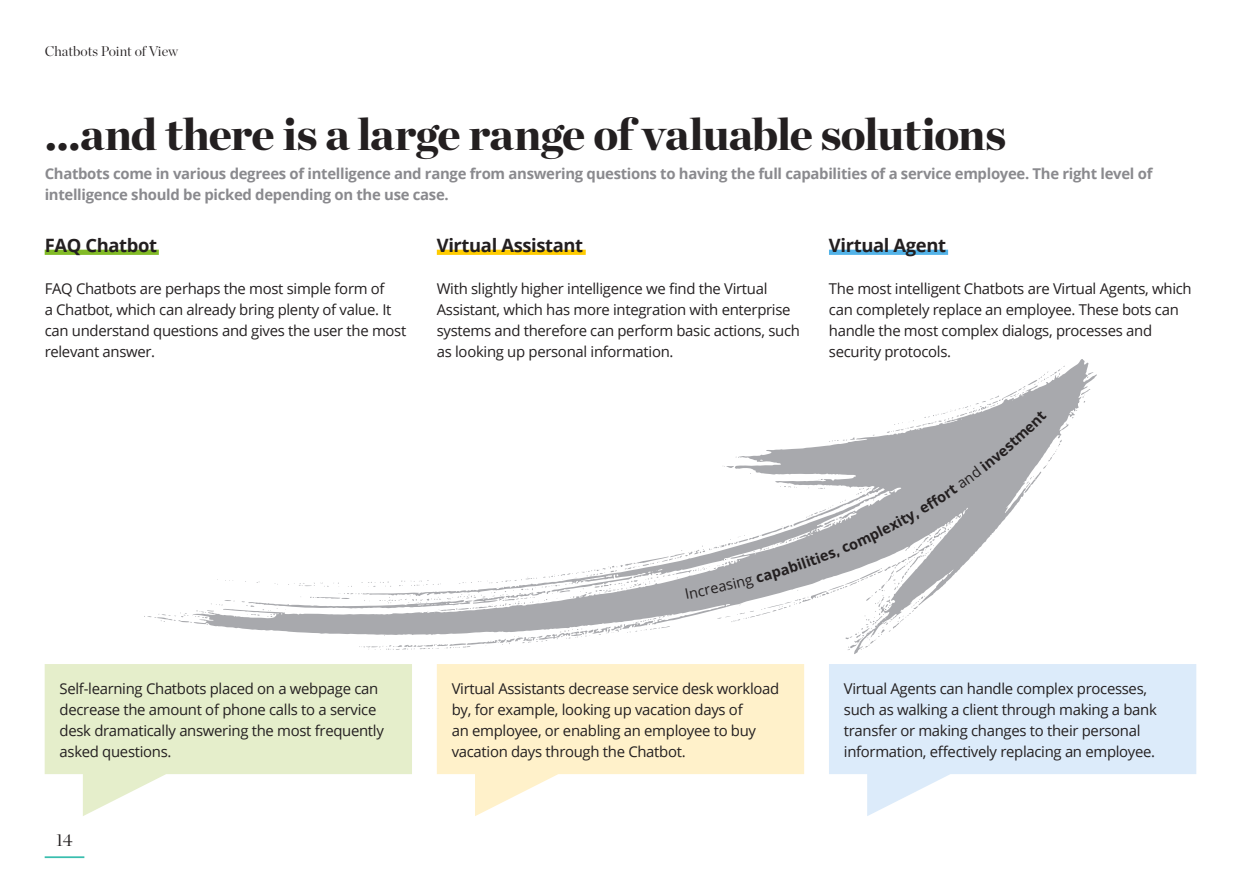
<style>
.page{position:relative;width:1241px;height:879px;background:#fff}
.page>*{position:absolute;margin:0;border:0;box-sizing:border-box;transform-origin:0 0}
.t1{font:900 45.5px "Chronicle Display";letter-spacing:-.02em;color:#231f20}
.t2{font:700 18.38px "Open Sans";letter-spacing:-.02em;color:#231f20}
.t3{font:300 17.5px "Chronicle Display";color:#231f20}
.t4{font:14.88px/21px "Open Sans";letter-spacing:-.02em;color:#231f20}
.t5{font:700 14.88px/21px "Open Sans";letter-spacing:-.02em;color:#8a8a8e}
.t6{font:300 14px "Chronicle Display";color:#231f20}
</style>
<div class="page">
<hr style="left:45px;top:855px;width:39px;height:2px;background:#39beae">
<svg style="left:144px;top:359px;width:952px;height:294px"></svg>
<div style="left:45px;top:249px;width:114px;height:6px;background:#82bb27"></div>
<div style="left:437px;top:249px;width:148px;height:6px;background:#fc0"></div>
<div style="left:828px;top:249px;width:119px;height:6px;background:#53b3e8"></div>
<svg style="left:45px;top:664px;width:367px;height:151px;fill:#e5eecb"></svg>
<svg style="left:437px;top:664px;width:367px;height:151px;fill:#fff1ca"></svg>
<svg style="left:829px;top:664px;width:367px;height:151px;fill:#dcebfa"></svg>
<svg style="left:685px;top:409px;width:361px;height:190px"></svg>
<p class="t6" style="left:45px;top:40px;width:135px">Chatbots Point of View</p>
<h1 class="t1" style="left:45px;top:96px;width:962px">…and there is a large range of valuable solutions</h1>
<p class="t5" style="left:45px;top:163px;width:1109px">Chatbots come in various degrees of intelligence and range from answering questions to having the full capabilities of a service employee. The right level of intelligence should be picked depending on the use case.</p>
<p class="t2" style="left:45px;top:232px;width:114px">FAQ Chatbot</p>
<p class="t4" style="left:45px;top:278px;width:363px">FAQ Chatbots are perhaps the most simple form of<br>a Chatbot, which can already bring plenty of value. It can understand questions and gives the user the most relevant answer.</p>
<p class="t2" style="left:437px;top:232px;width:148px">Virtual Assistant</p>
<p class="t4" style="left:437px;top:278px;width:364px">With slightly higher intelligence we find the Virtual Assistant, which has more integration with enterprise systems and therefore can perform basic actions, such as looking up personal information.</p>
<p class="t2" style="left:828px;top:232px;width:118px">Virtual Agent</p>
<p class="t4" style="left:828px;top:278px;width:364px">The most intelligent Chatbots are Virtual Agents, which can completely replace an employee. These bots can handle the most complex dialogs, processes and security protocols.</p>
<p class="t4" style="left:60px;top:677px;width:326px">Self-learning Chatbots placed on a webpage can decrease the amount of phone calls to a service desk dramatically answering the most frequently asked questions.</p>
<p class="t4" style="left:451px;top:677px;width:329px">Virtual Assistants decrease service desk workload by, for example, looking up vacation days of<br>an employee, or enabling an employee to buy vacation days through the Chatbot.</p>
<p class="t4" style="left:843px;top:677px;width:314px">Virtual Agents can handle complex processes, such as walking a client through making a bank transfer or making changes to their personal information, effectively replacing an employee.</p>
<p class="t3" style="left:56px;top:825px;width:18px">14</p>
</div>
